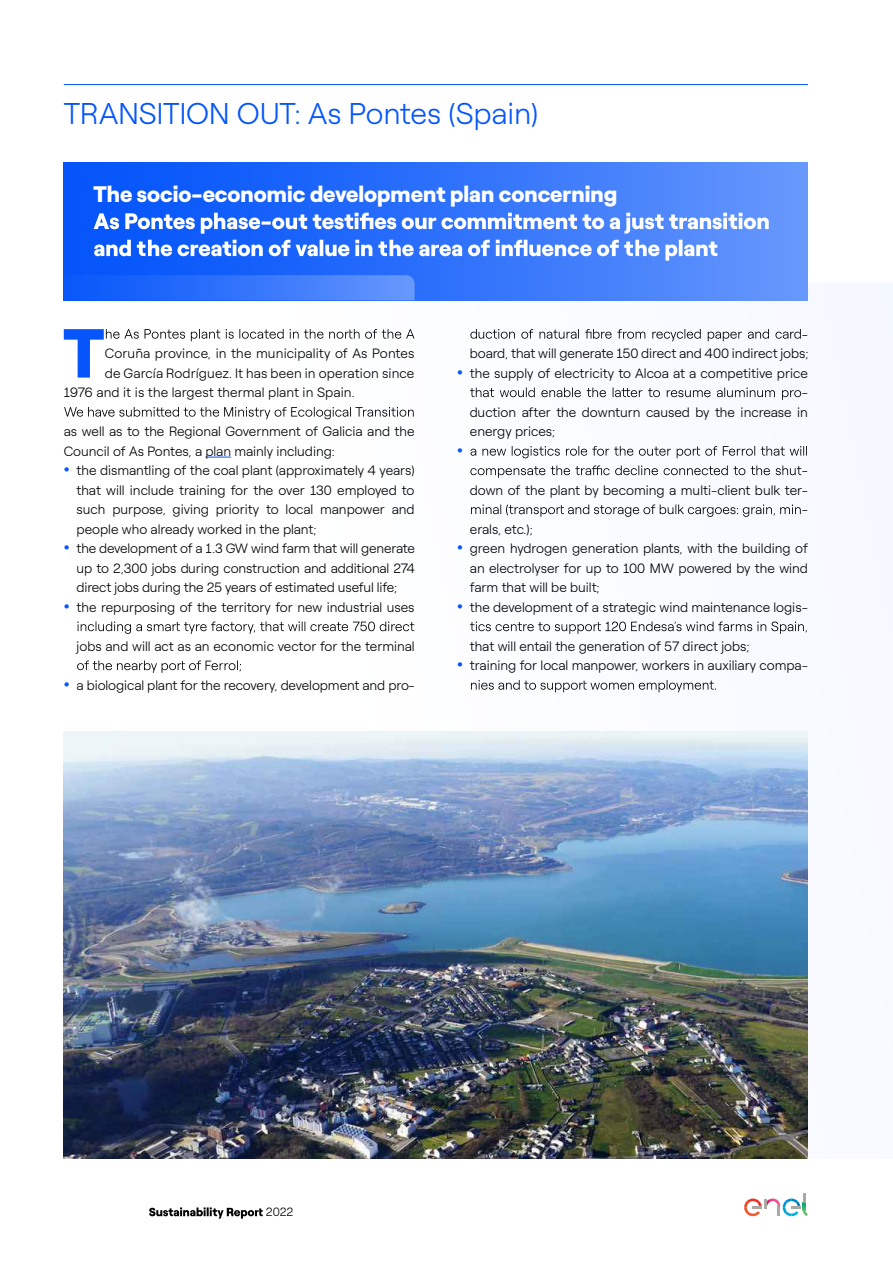
<style>
.page{position:relative;width:893px;height:1263px;background:#fff}
.page>*{position:absolute;margin:0;border:0;box-sizing:border-box;transform-origin:0 0}
.t1{font:900 69.15px "Roobert ENEL";color:#0555fa}
.t2{font:300 30px "Roobert ENEL";color:#0555fa}
.t3{font:900 22.5px "Roobert ENEL";color:#fff}
.t4{font:21px "Roobert ENEL";color:#0555fa}
.t5{font:300 13.5px/19.5px "Roobert ENEL";color:#000;text-align:justify}
.t6{font:300 12px "Roobert ENEL";color:#000}
.s1{font-weight:400;font-size:21px;color:#0555fa}
</style>
<div class="page">
<div style="left:64px;top:163px;width:744px;height:137px;background:linear-gradient(to right,#004ffa,#6395fc)"></div>
<svg style="left:64px;top:275px;width:351px;height:25px;background:#3374fa"></svg>
<hr style="left:64px;top:84px;width:744px;height:1px;background:#0555fa">
<svg style="left:94px;top:213px;width:675px;height:21px"></svg>
<svg style="left:94px;top:240px;width:623px;height:21px"></svg>
<svg style="left:205px;top:457px;width:26px;height:1px"></svg>
<svg style="left:106px;top:329px;width:308px;height:12px"></svg>
<svg style="left:64px;top:407px;width:350px;height:12px"></svg>
<svg style="left:78px;top:621px;width:336px;height:13px"></svg>
<svg style="left:77px;top:660px;width:164px;height:13px"></svg>
<svg style="left:470px;top:329px;width:331px;height:12px"></svg>
<svg style="left:470px;top:387px;width:331px;height:13px"></svg>
<svg style="left:471px;top:446px;width:336px;height:12px"></svg>
<svg style="left:470px;top:465px;width:337px;height:13px"></svg>
<svg style="left:471px;top:504px;width:330px;height:13px"></svg>
<svg style="left:470px;top:621px;width:337px;height:13px"></svg>
<svg style="left:471px;top:680px;width:245px;height:12px"></svg>
<img style="left:64px;top:731px;width:744px;height:428px">
<svg style="left:744px;top:1193px;width:64px;height:23px"></svg>
<svg style="left:149px;top:1207px;width:114px;height:12px"></svg>
<h2 class="t2" style="left:64px;top:91px;width:476px">TRANSITION OUT: As Pontes (Spain)</h2>
<h3 class="t3" style="left:94px;top:176px;width:525px">The socio-economic development plan concerning</h3>
<h1 class="t1" style="left:63px;top:299px;width:42px">T</h1>
<p class="t5" style="left:105px;top:343px;width:311px">Coruña province, in the municipality of As Pontes</p>
<p class="t5" style="left:105px;top:362px;width:311px">de García Rodríguez. It has been in operation since</p>
<p class="t5" style="left:64px;top:382px;width:292px">1976 and it is the largest thermal plant in Spain.</p>
<p class="t5" style="left:64px;top:421px;width:352px">as well as to the Regional Government of Galicia and the<br>Council of As Pontes, a plan mainly including:</p>
<p class="t5" style="left:77px;top:460px;width:340px;text-indent:-13px"><span class="s1">•</span> the dismantling of the coal plant (approximately 4 years) that will include training for the over 130 employed to such purpose, giving priority to local manpower and people who already worked in the plant;</p>
<p class="t5" style="left:77px;top:538px;width:340px;text-indent:-13px"><span class="s1">•</span> the development of a 1.3 GW wind farm that will generate up to 2,300 jobs during construction and additional 274 direct jobs during the 25 years of estimated useful life;</p>
<p class="t5" style="left:64px;top:596px;width:352px"><span class="s1">•</span> the repurposing of the territory for new industrial uses</p>
<p class="t5" style="left:77px;top:635px;width:340px">jobs and will act as an economic vector for the terminal</p>
<p class="t5" style="left:64px;top:674px;width:352px"><span class="s1">•</span> a biological plant for the recovery, development and pro-</p>
<p class="t5" style="left:470px;top:323px;width:340px;text-align:right">-<br>board, that will generate 150 direct and 400 indirect jobs;</p>
<p class="t5" style="left:457px;top:362px;width:352px"><span class="s1">•</span> the supply of electricity to Alcoa at a competitive price</p>
<p class="t5" style="left:802px;top:382px;width:8px">-</p>
<p class="t5" style="left:470px;top:401px;width:340px">duction after the downturn caused by the increase in</p>
<p class="t5" style="left:470px;top:421px;width:87px">energy prices;</p>
<h3 class="t4" style="left:457px;top:432px;width:7px">•</h3>
<p class="t5" style="left:470px;top:479px;width:340px">down of the plant by becoming a multi-client bulk ter-</p>
<p class="t5" style="left:802px;top:499px;width:8px">-</p>
<p class="t5" style="left:470px;top:518px;width:64px">erals, etc.);</p>
<p class="t5" style="left:470px;top:538px;width:340px;text-indent:-13px"><span class="s1">•</span> green hydrogen generation plants, with the building of an electrolyser for up to 100 MW powered by the wind farm that will be built;</p>
<p class="t5" style="left:457px;top:596px;width:352px"><span class="s1">•</span> the development of a strategic wind maintenance logis-</p>
<p class="t5" style="left:470px;top:635px;width:281px">that will entail the generation of 57 direct jobs;</p>
<p class="t5" style="left:457px;top:655px;width:352px"><span class="s1">•</span> training for local manpower, workers in auxiliary compa-</p>
<p class="t6" style="left:266px;top:1203px;width:29px">2022</p>
</div>
